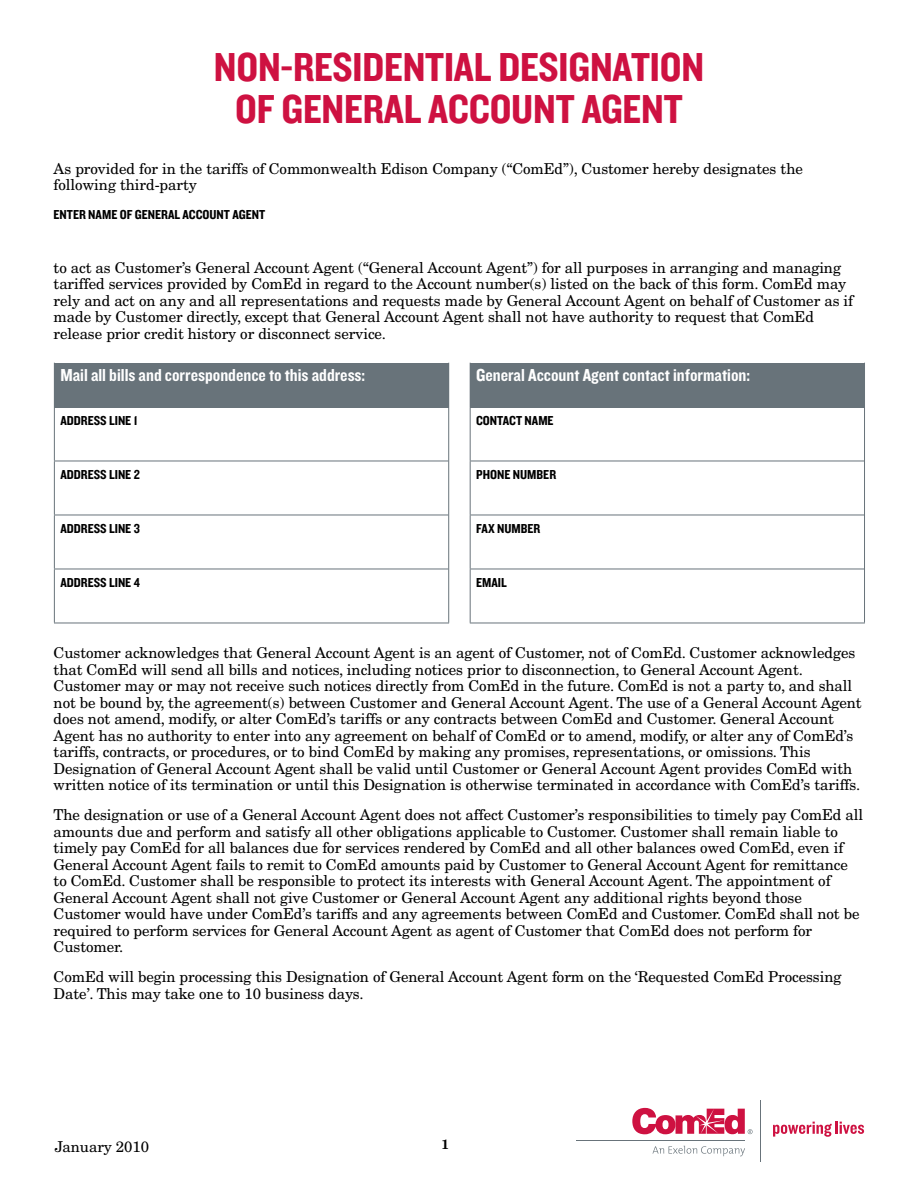
<style>
.page{position:relative;width:918px;height:1188px;background:#fff}
.page>*{position:absolute;margin:0;border:0;box-sizing:border-box;transform-origin:0 0}
.Header_1{font:42px/42px "Knockout 50 Welterweight";letter-spacing:-.005em;color:#ce1141;text-align:center}
.t1{font:18px "Knockout HTF50 Welterweight";color:#fff}
.Body___125{font:15px/16.5px "New Century Schlbk LT Std";letter-spacing:-.005em;color:#000}
.Body{font:15px/16.5px "New Century Schlbk LT Std";letter-spacing:-.005em;color:#000}
.Table_Form_Label{font:13.5px "Knockout HTF50 Welterweight";color:#000}
.t2{font:700 13.5px "New Century Schlbk LT Std";color:#000}
</style>
<div class="page">
<svg style="left:652px;top:1146px;width:93px;height:10px"></svg>
<hr style="left:576px;top:1140px;width:169px;height:1px;background:#68737a">
<hr style="left:760px;top:1100px;width:1px;height:62px;background:#68737a">
<svg style="left:632px;top:1108px;width:121px;height:26px"></svg>
<svg style="left:773px;top:1121px;width:91px;height:16px"></svg>
<div style="left:54px;top:363px;width:395px;height:44px;background:#68737a"></div>
<hr style="left:54px;top:407px;width:1px;height:54px;background:#68737a">
<hr style="left:54px;top:461px;width:394px;height:1px;background:#68737a">
<hr style="left:54px;top:461px;width:1px;height:54px;background:#68737a">
<hr style="left:54px;top:515px;width:394px;height:1px;background:#68737a">
<hr style="left:54px;top:515px;width:1px;height:54px;background:#68737a">
<hr style="left:54px;top:569px;width:394px;height:1px;background:#68737a">
<hr style="left:54px;top:569px;width:1px;height:54px;background:#68737a">
<hr style="left:54px;top:623px;width:395px;height:1px;background:#68737a">
<hr style="left:448px;top:407px;width:1px;height:54px;background:#68737a">
<hr style="left:448px;top:461px;width:1px;height:54px;background:#68737a">
<hr style="left:448px;top:515px;width:1px;height:54px;background:#68737a">
<hr style="left:448px;top:569px;width:1px;height:54px;background:#68737a">
<div style="left:470px;top:363px;width:395px;height:44px;background:#68737a"></div>
<hr style="left:470px;top:407px;width:1px;height:54px;background:#68737a">
<hr style="left:470px;top:461px;width:394px;height:1px;background:#68737a">
<hr style="left:470px;top:461px;width:1px;height:54px;background:#68737a">
<hr style="left:470px;top:515px;width:394px;height:1px;background:#68737a">
<hr style="left:470px;top:515px;width:1px;height:54px;background:#68737a">
<hr style="left:470px;top:569px;width:394px;height:1px;background:#68737a">
<hr style="left:470px;top:569px;width:1px;height:54px;background:#68737a">
<hr style="left:470px;top:623px;width:395px;height:1px;background:#68737a">
<hr style="left:864px;top:407px;width:1px;height:54px;background:#68737a">
<hr style="left:864px;top:461px;width:1px;height:54px;background:#68737a">
<hr style="left:864px;top:515px;width:1px;height:54px;background:#68737a">
<hr style="left:864px;top:569px;width:1px;height:54px;background:#68737a">
<h1 class="Header_1" style="left:214px;top:44px;width:492px">NON-RESIDENTIAL DESIGNATION<br>OF GENERAL ACCOUNT AGENT</h1>
<p class="Body" style="left:54px;top:160px;width:751px">As provided for in the tariffs of Commonwealth Edison Company (“ComEd”), Customer hereby designates the following third-party</p>
<p class="Table_Form_Label" style="left:54px;top:207px;width:213px">ENTER NAME OF GENERAL ACCOUNT AGENT</p>
<p class="Body" style="left:54px;top:259px;width:801px">to act as Customer’s General Account Agent (“General Account Agent”) for all purposes in arranging and managing tariffed services provided by ComEd in regard to the Account number(s) listed on the back of this form. ComEd may rely and act on any and all representations and requests made by General Account Agent on behalf of Customer as if made by Customer directly, except that General Account Agent shall not have authority to request that ComEd release prior credit history or disconnect service.</p>
<p class="t1" style="left:60px;top:365px;width:306px">Mail all bills and correspondence to this address:</p>
<p class="Table_Form_Label" style="left:60px;top:413px;width:79px">ADDRESS LINE 1</p>
<p class="t1" style="left:476px;top:365px;width:276px">General Account Agent contact information:</p>
<p class="Table_Form_Label" style="left:476px;top:413px;width:79px">CONTACT NAME</p>
<p class="Table_Form_Label" style="left:60px;top:467px;width:81px">ADDRESS LINE 2</p>
<p class="Table_Form_Label" style="left:476px;top:467px;width:82px">PHONE NUMBER</p>
<p class="Table_Form_Label" style="left:60px;top:521px;width:81px">ADDRESS LINE 3</p>
<p class="Table_Form_Label" style="left:476px;top:521px;width:66px">FAX NUMBER</p>
<p class="Table_Form_Label" style="left:60px;top:575px;width:81px">ADDRESS LINE 4</p>
<p class="Table_Form_Label" style="left:476px;top:575px;width:32px">EMAIL</p>
<p class="Body___125" style="left:54px;top:645px;width:810px">Customer acknowledges that General Account Agent is an agent of Customer, not of ComEd. Customer acknowledges that ComEd will send all bills and notices, including notices prior to disconnection, to General Account Agent.<br>Customer may or may not receive such notices directly from ComEd in the future. ComEd is not a party to, and shall not be bound by, the agreement(s) between Customer and General Account Agent. The use of a General Account Agent does not amend, modify, or alter ComEd’s tariffs or any contracts between ComEd and Customer. General Account Agent has no authority to enter into any agreement on behalf of ComEd or to amend, modify, or alter any of ComEd’s tariffs, contracts, or procedures, or to bind ComEd by making any promises, representations, or omissions. This Designation of General Account Agent shall be valid until Customer or General Account Agent provides ComEd with written notice of its termination or until this Designation is otherwise terminated in accordance with ComEd’s tariffs.</p>
<p class="Body___125" style="left:54px;top:807px;width:811px">The designation or use of a General Account Agent does not affect Customer’s responsibilities to timely pay ComEd all amounts due and perform and satisfy all other obligations applicable to Customer. Customer shall remain liable to timely pay ComEd for all balances due for services rendered by ComEd and all other balances owed ComEd, even if General Account Agent fails to remit to ComEd amounts paid by Customer to General Account Agent for remittance to ComEd. Customer shall be responsible to protect its interests with General Account Agent. The appointment of General Account Agent shall not give Customer or General Account Agent any additional rights beyond those Customer would have under ComEd’s tariffs and any agreements between ComEd and Customer. ComEd shall not be required to perform services for General Account Agent as agent of Customer that ComEd does not perform for Customer.</p>
<p class="Body___125" style="left:54px;top:969px;width:790px">ComEd will begin processing this Designation of General Account Agent form on the ‘Requested ComEd Processing<br>Date’. This may take one to 10 business days.</p>
<p class="Body___125" style="left:55px;top:1138px;width:96px">January 2010</p>
<p class="t2" style="left:442px;top:1136px;width:9px">1</p>
</div>
